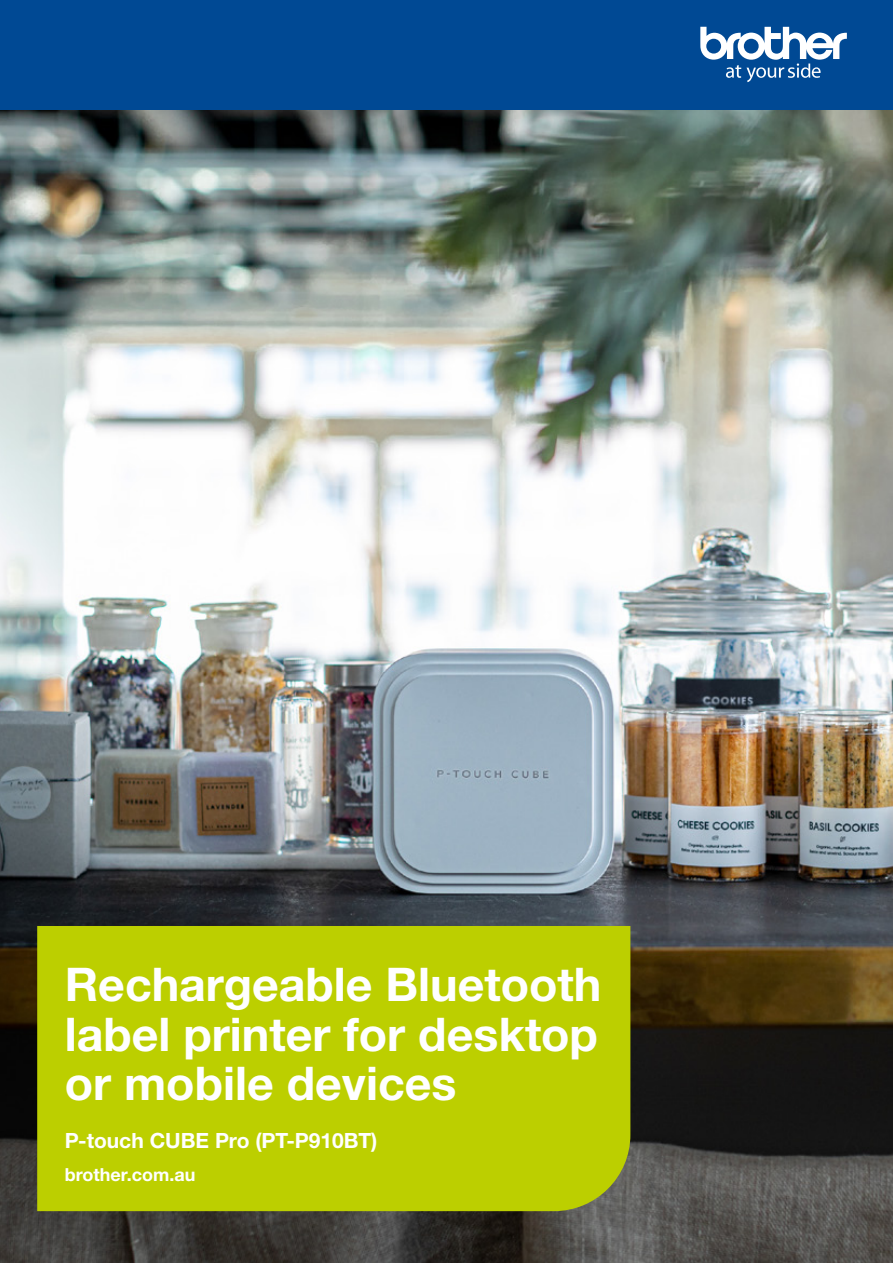
<style>
.page{position:relative;width:893px;height:1263px;background:#fff}
.page>*{position:absolute;margin:0;border:0;box-sizing:border-box;transform-origin:0 0}
.t1{font:700 46.5px/49.5px "Helvetica Neue LTW1 G";color:#fff;text-align:justify}
.t2{font:700 21px "Helvetica Neue LTW1 G";color:#fff}
.t3{font:700 18px "Helvetica Neue LTW1 G";color:#fff}
</style>
<div class="page">
<img style="left:0;top:110px;width:893px;height:1153px">
<div style="left:0;top:0;width:893px;height:110px;background:#004994"></div>
<svg style="left:700px;top:27px;width:147px;height:55px"></svg>
<div style="left:37px;top:926px;width:593px;height:285px;background:#bccf00"></div>
<p class="t1" style="left:65px;top:960px;width:538px">Rechargeable Bluetooth label printer for desktop or mobile devices</p>
<p class="t2" style="left:65px;top:1128px;width:314px">P-touch CUBE Pro (PT-P910BT)</p>
<p class="t3" style="left:65px;top:1163px;width:132px">brother.com.au</p>
</div>
